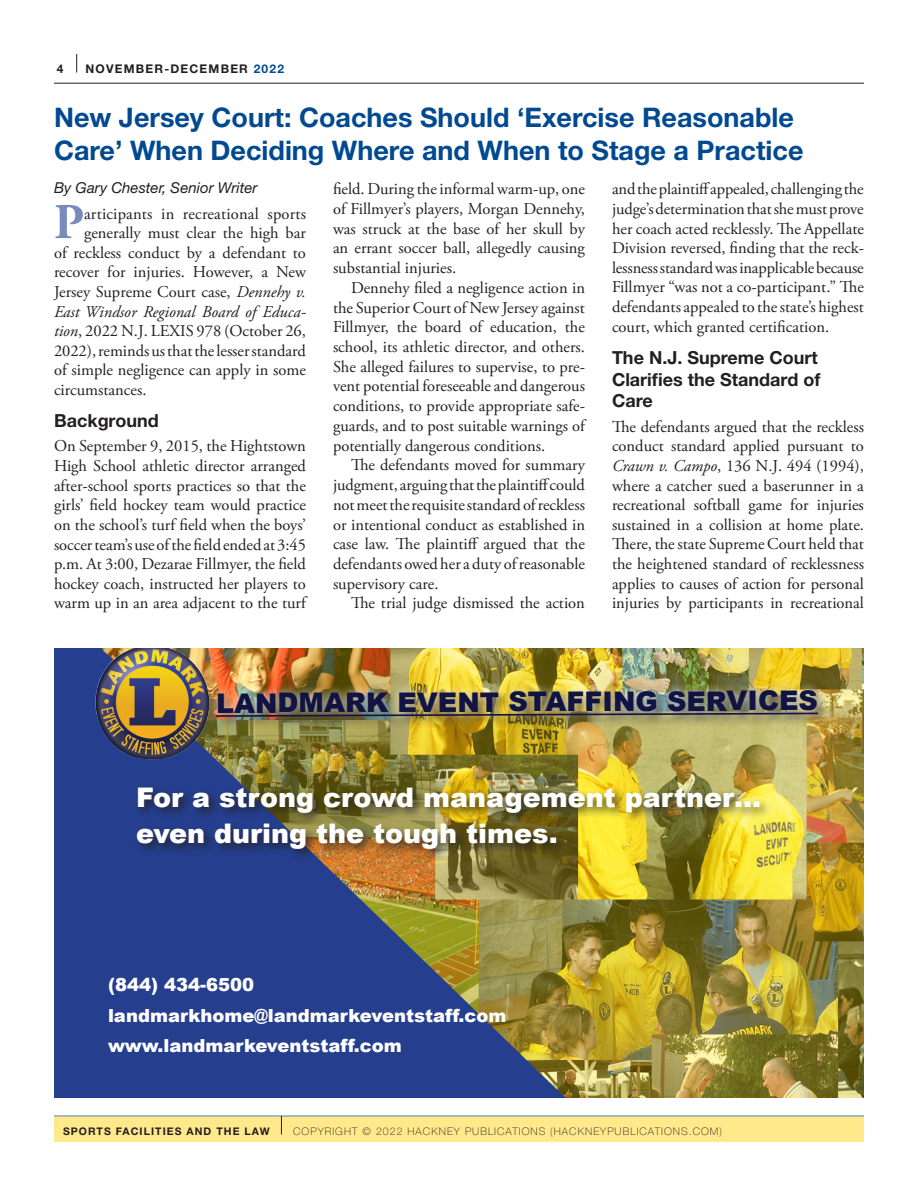
<style>
.page{position:relative;width:918px;height:1188px;background:#fff}
.page>*{position:absolute;margin:0;border:0;box-sizing:border-box;transform-origin:0 0}
.Body_First_with_IC{font:700 50.1px "Adobe Garamond Pro";color:#788bbc}
.Head_1{font:700 27px/32.4px "Helvetica Neue LT Std";color:#014990}
.t1{font:900 27px/36px "Arial";color:#fff}
.t2{font:900 27px "Arial";letter-spacing:-.005em;color:#111342}
.t3{font:900 18px/30.8px "Arial";color:#fff}
.Subhead_2{font:700 18px/21.8px "Helvetica Neue LT Std";color:#231f20}
.Body_text{font:16.5px/19.6px "Adobe Garamond Pro";color:#231f20;text-align:justify}
.Body_First{font:16.5px/19.6px "Adobe Garamond Pro";color:#231f20;text-align:justify}
.Body_First_with_IC-2{font:16.5px "Adobe Garamond Pro";color:#231f20}
.Body_First_with_IC-3{font:italic 16.5px "Adobe Garamond Pro";color:#231f20}
.Byline{font:italic 15px "Helvetica Neue LT Std";color:#231f20}
.t4{font:700 12px "Helvetica Neue LT Std";letter-spacing:.1em;color:#231f20}
.t5{font:100 10.5px "Helvetica Neue LT Std";letter-spacing:.1em;color:#231f20}
.t6{font:700 10.5px "Helvetica Neue LT Std";letter-spacing:.1em;color:#231f20}
.s1{color:#014990}
.s2{font-style:italic}
</style>
<div class="page">
<svg style="left:76px;top:54px;width:1px;height:18px"></svg>
<hr style="left:54px;top:83px;width:810px;height:1px;background:#231f20">
<img style="left:566px;top:648px;width:298px;height:450px">
<img style="left:54px;top:648px;width:512px;height:450px">
<img style="left:54px;top:648px;width:208px;height:138px">
<div style="left:134px;top:784px;width:638px;height:78px;background:#231f20;opacity:.75"></div>
<div style="left:213px;top:687px;width:617px;height:43px;background:#231f20;opacity:.75"></div>
<img style="left:207px;top:681px;width:620px;height:46px">
<div style="left:54px;top:1116px;width:810px;height:26px;background:#ffe98b"></div>
<svg style="left:281px;top:1116px;width:1px;height:18px"></svg>
<p class="t4" style="left:57px;top:61px;width:8px">4</p>
<p class="t4" style="left:85px;top:61px;width:200px">NOVEMBER-DECEMBER <span class="s1">2022</span></p>
<p class="Head_1" style="left:54px;top:101px;width:751px">New Jersey Court: Coaches Should ‘Exercise Reasonable<br>Care’ When Deciding Where and When to Stage a Practice</p>
<p class="Byline" style="left:54px;top:179px;width:205px">By Gary Chester, Senior Writer</p>
<p class="Body_First_with_IC" style="left:54px;top:193px;width:32px">P</p>
<p class="Body_First_with_IC-2" style="left:84px;top:203px;width:224px">articipants in recreational sports</p>
<p class="Body_First" style="left:333px;top:180px;width:254px">field. During the informal warm-up, one of Fillmyer’s players, Morgan Dennehy, was struck at the base of her skull by an errant soccer ball, allegedly causing substantial injuries.</p>
<p class="Body_text" style="left:333px;top:278px;width:254px;text-indent:18px">Dennehy filed a negligence action in the Superior Court of New Jersey against Fillmyer, the board of education, the school, its athletic director, and others.<br>She alleged failures to supervise, to pre&shy;vent potential foreseeable and dangerous conditions, to provide appropriate safe&shy;guards, and to post suitable warnings of potentially dangerous conditions.</p>
<p class="Body_text" style="left:333px;top:456px;width:254px;text-indent:18px">The defendants moved for summary judgment, arguing that the plaintiff could not meet the requisite standard of reckless or intentional conduct as established in case law. The plaintiff argued that the defendants owed her a duty of reasonable supervisory care.</p>
<p class="Body_text" style="left:351px;top:594px;width:235px">The trial judge dismissed the action</p>
<p class="Body_text" style="left:612px;top:180px;width:254px">and the plaintiff appealed, challenging the judge’s determination that she must prove her coach acted recklessly. The Appellate Division reversed, finding that the reck&shy;lessness standard was inapplicable because Fillmyer “was not a co-participant.” The defendants appealed to the state’s highest court, which granted certification.</p>
<p class="Subhead_2" style="left:612px;top:346px;width:210px">The N.J. Supreme Court<br>Clarifies the Standard of<br>Care</p>
<p class="Body_First" style="left:612px;top:417px;width:254px">The defendants argued that the reckless conduct standard applied pursuant to <span class="s2">Crawn v. Campo</span>, 136 N.J. 494 (1994), where a catcher sued a baserunner in a recreational softball game for injuries sustained in a collision at home plate.<br>There, the state Supreme Court held that the heightened standard of recklessness applies to causes of action for personal injuries by participants in recreational</p>
<p class="Body_First_with_IC-2" style="left:84px;top:223px;width:223px">generally must clear the high bar</p>
<p class="Body_First_with_IC-2" style="left:54px;top:243px;width:253px">of reckless conduct by a defendant to</p>
<p class="Body_First_with_IC-2" style="left:54px;top:262px;width:254px">recover for injuries. However, a New</p>
<p class="Body_First_with_IC-2" style="left:54px;top:282px;width:253px">Jersey Supreme Court case, <span class="s2">Dennehy v.</span></p>
<p class="Body_First_with_IC-3" style="left:54px;top:301px;width:254px">East Windsor Regional Board of Educa-</p>
<p class="Body_First_with_IC-2" style="left:54px;top:321px;width:253px"><span class="s2">tion</span>, 2022 N.J. LEXIS 978 (October 26,</p>
<p class="Body_First_with_IC-2" style="left:54px;top:341px;width:253px">2022), reminds us that the lesser standard</p>
<p class="Body_First_with_IC-2" style="left:54px;top:360px;width:254px">of simple negligence can apply in some</p>
<p class="Body_First_with_IC-2" style="left:54px;top:380px;width:94px">circumstances.</p>
<p class="Subhead_2" style="left:54px;top:410px;width:106px">Background</p>
<p class="Body_First" style="left:54px;top:437px;width:254px">On September 9, 2015, the Hightstown High School athletic director arranged after-school sports practices so that the girls’ field hockey team would practice on the school’s turf field when the boys’ soccer team’s use of the field ended at 3:45 p.m. At 3:00, Dezarae Fillmyer, the field hockey coach, instructed her players to warm up in an area adjacent to the turf</p>
<p class="t2" style="left:216px;top:682px;width:604px">LANDMARK EVENT STAFFING SERVICES</p>
<p class="t1" style="left:136px;top:779px;width:626px">For a strong crowd management partner… even during the tough times.</p>
<p class="t3" style="left:108px;top:968px;width:400px">(844) 434-6500 landmarkhome@landmarkeventstaff.com www.landmarkeventstaff.com</p>
<p class="t6" style="left:63px;top:1124px;width:208px">SPORTS FACILITIES AND THE LAW</p>
<p class="t5" style="left:293px;top:1125px;width:430px">COPYRIGHT © 2022 HACKNEY PUBLICATIONS (HACKNEYPUBLICATIONS.COM)</p>
</div>
